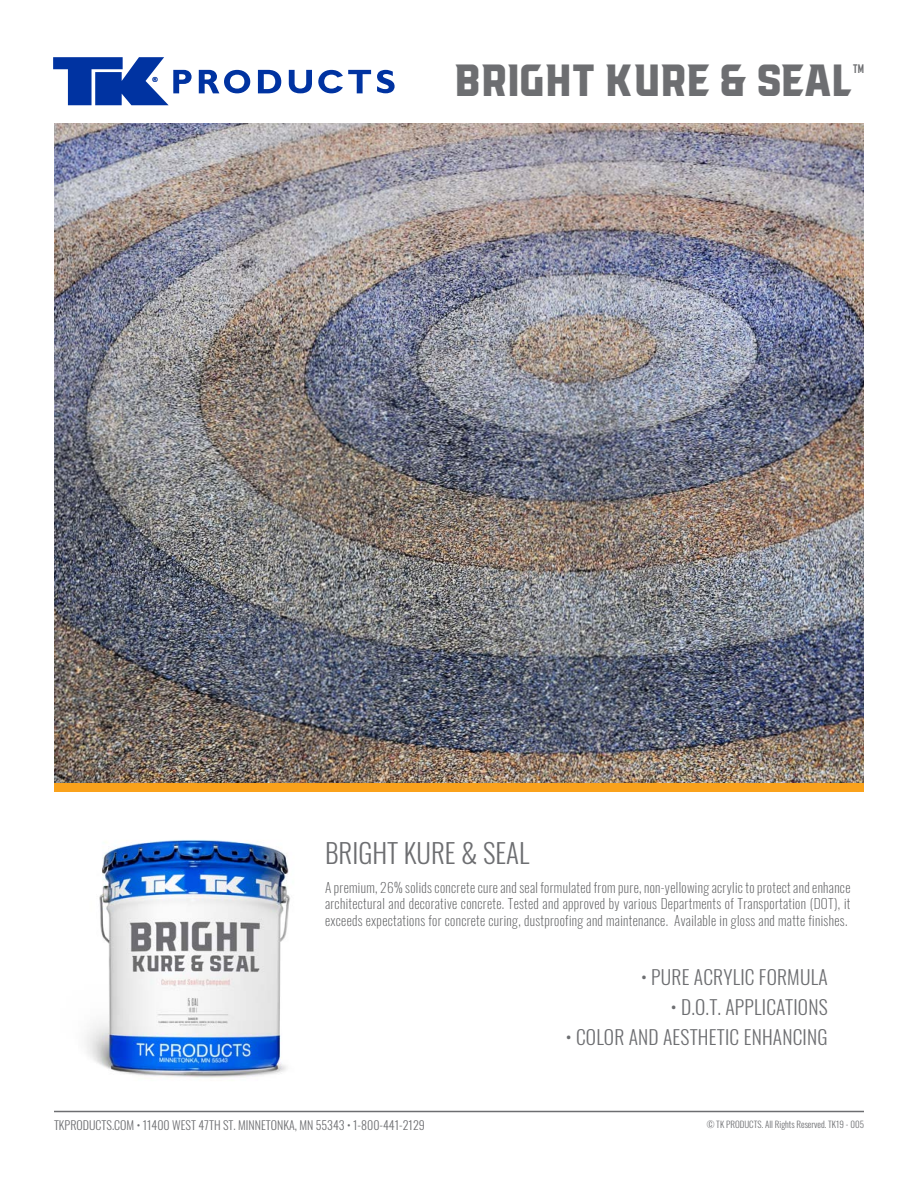
<style>
.page{position:relative;width:918px;height:1188px;background:#fff}
.page>*{position:absolute;margin:0;border:0;box-sizing:border-box;transform-origin:0 0}
.t1{font:45px "Redzone Standard";letter-spacing:-.01em;color:#6d6e71}
.t2{font:300 27px "Oswald";color:#6d6e71}
.t3{font:300 19.5px "Oswald";letter-spacing:.01em;color:#6d6e71}
.t4{font:200 13.5px/16.5px "Oswald";letter-spacing:.025em;color:#5a5b5d;text-align:justify}
.t5{font:300 12px "Oswald";color:#6d6e71}
.t6{font:700 11.4px "Agency FB";color:#6d6e71}
.t7{font:300 9px "Oswald";color:#6d6e71}
.t8{font:6.75px "Impact";color:#0033a1}
</style>
<div class="page">
<img style="left:54px;top:123px;width:810px;height:660px">
<img style="left:86px;top:840px;width:204px;height:238px">
<hr style="left:54px;top:1111px;width:810px;height:1px;background:#6d6e71">
<svg style="left:199px;top:70px;width:51px;height:23px"></svg>
<svg style="left:258px;top:70px;width:23px;height:23px"></svg>
<svg style="left:289px;top:70px;width:23px;height:23px"></svg>
<svg style="left:318px;top:70px;width:53px;height:23px"></svg>
<svg style="left:377px;top:70px;width:18px;height:23px"></svg>
<svg style="left:53px;top:57px;width:139px;height:48px"></svg>
<div style="left:54px;top:783px;width:810px;height:9px;background:#faa21b"></div>
<p class="t8" style="left:152px;top:74px;width:7px">®</p>
<h1 class="t1" style="left:453px;top:51px;width:402px">BRIGHT KURE &amp; SEAL</h1>
<p class="t6" style="left:853px;top:62px;width:12px">TM</p>
<h2 class="t2" style="left:325px;top:829px;width:206px">BRIGHT KURE &amp; SEAL</h2>
<p class="t4" style="left:325px;top:878px;width:527px">A premium, 26% solids concrete cure and seal formulated from pure, non-yellowing acrylic to protect and enhance architectural and decorative concrete. Tested and approved by various Departments of Transportation (DOT), it exceeds expectations for concrete curing, dustproofing and maintenance. Available in gloss and matte finishes.</p>
<h3 class="t3" style="left:641px;top:960px;width:188px">• PURE ACRYLIC FORMULA</h3>
<h3 class="t3" style="left:671px;top:990px;width:158px">• D.O.T. APPLICATIONS</h3>
<h3 class="t3" style="left:566px;top:1020px;width:263px">• COLOR AND AESTHETIC ENHANCING</h3>
<p class="t5" style="left:54px;top:1114px;width:372px">TKPRODUCTS.COM • 11400 WEST 47TH ST. MINNETONKA, MN 55343 • 1-800-441-2129</p>
<p class="t7" style="left:707px;top:1116px;width:159px">© TK PRODUCTS. All Rights Reserved. TK19 - 005</p>
</div>
